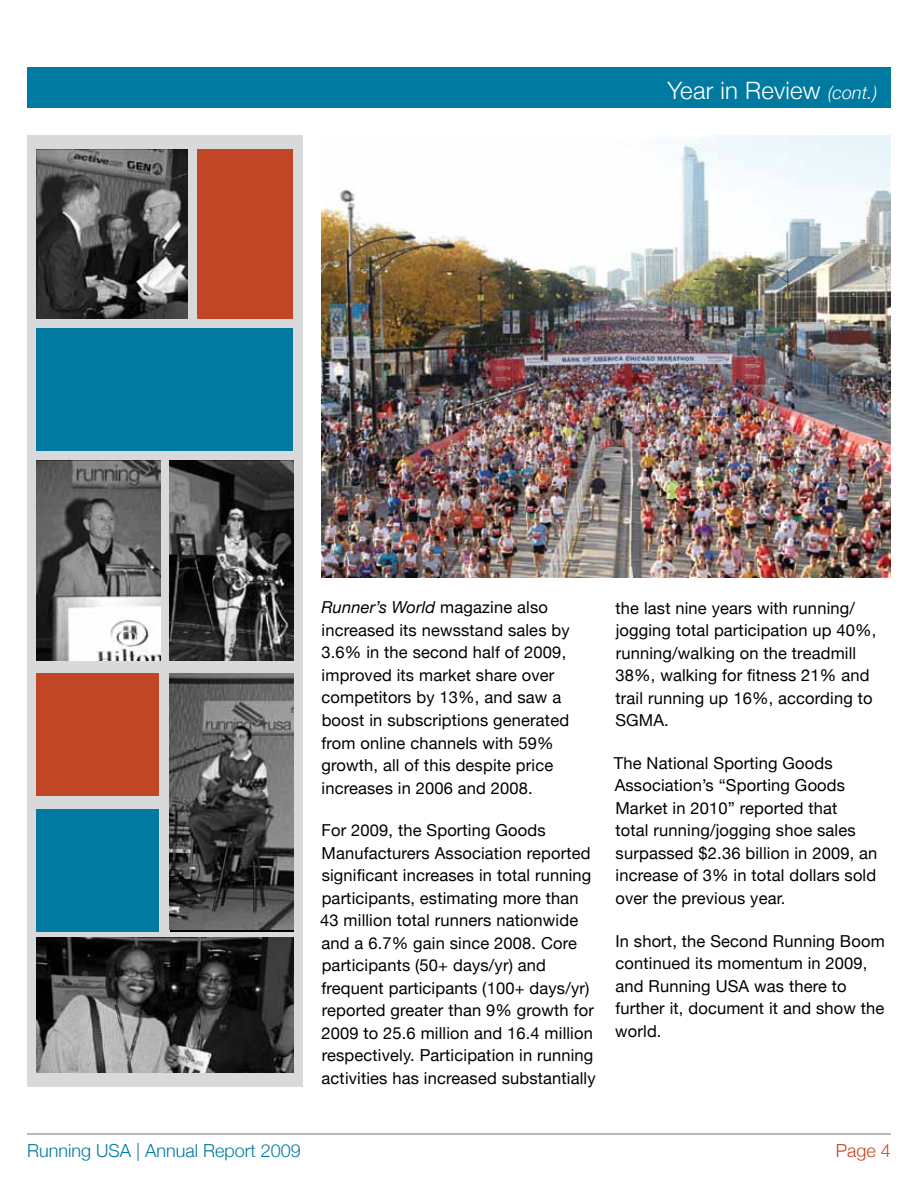
<style>
.page{position:relative;width:918px;height:1188px;background:#fff}
.page>*{position:absolute;margin:0;border:0;box-sizing:border-box;transform-origin:0 0}
.t1{font:300 24px "Helvetica Neue";letter-spacing:.01em;color:#fff}
.t2{font:300 18px "Helvetica Neue";color:#007aa0}
.t3{font:300 18px "Helvetica Neue";color:#c04625}
.t4{font:16.5px/22.5px "Helvetica Neue";letter-spacing:.01em;color:#000}
.s1{font-style:italic;font-size:18px}
.s2{font-style:italic}
</style>
<div class="page">
<hr style="left:27px;top:1134px;width:864px;height:1px;background:#717174">
<div style="left:27px;top:135px;width:276px;height:952px;background:#d7d9da"></div>
<div style="left:27px;top:68px;width:864px;height:40px;background:#007aa0"></div>
<img style="left:321px;top:135px;width:570px;height:442px">
<img style="left:37px;top:937px;width:256px;height:136px">
<img style="left:170px;top:674px;width:123px;height:255px">
<div style="left:37px;top:329px;width:256px;height:122px;background:#007aa0"></div>
<div style="left:198px;top:149px;width:95px;height:170px;background:#c04625"></div>
<img style="left:170px;top:460px;width:123px;height:201px">
<img style="left:37px;top:149px;width:151px;height:170px">
<img style="left:37px;top:460px;width:123px;height:201px">
<div style="left:37px;top:674px;width:122px;height:122px;background:#c04625"></div>
<div style="left:37px;top:809px;width:122px;height:122px;background:#007aa0"></div>
<h1 class="t1" style="left:668px;top:76px;width:211px">Year in Review <span class="s1">(cont.)</span></h1>
<p class="t4" style="left:321px;top:596px;width:250px"><span class="s2">Runner’s World</span> magazine also increased its newsstand sales by<br>3.6% in the second half of 2009, improved its market share over competitors by 13%, and saw a boost in subscriptions generated from online channels with 59% growth, all of this despite price increases in 2006 and 2008.</p>
<p class="t4" style="left:320px;top:819px;width:277px">For 2009, the Sporting Goods Manufacturers Association reported significant increases in total running participants, estimating more than 43 million total runners nationwide and a 6.7% gain since 2008. Core participants (50+ days/yr) and frequent participants (100+ days/yr) reported greater than 9% growth for 2009 to 25.6 million and 16.4 million respectively. Participation in running activities has increased substantially</p>
<p class="t4" style="left:615px;top:596px;width:263px">the last nine years with running/ jogging total participation up 40%, running/walking on the treadmill<br>38%, walking for fitness 21% and trail running up 16%, according to<br>SGMA.</p>
<p class="t4" style="left:614px;top:751px;width:265px">The National Sporting Goods<br>Association’s “Sporting Goods<br>Market in 2010” reported that<br>total running/jogging shoe sales surpassed $2.36 billion in 2009, an increase of 3% in total dollars sold over the previous year.</p>
<p class="t4" style="left:615px;top:929px;width:271px">In short, the Second Running Boom continued its momentum in 2009, and Running USA was there to further it, document it and show the world.</p>
<p class="t2" style="left:27px;top:1140px;width:275px">Running USA | Annual Report 2009</p>
<p class="t3" style="left:836px;top:1140px;width:57px">Page 4</p>
</div>
